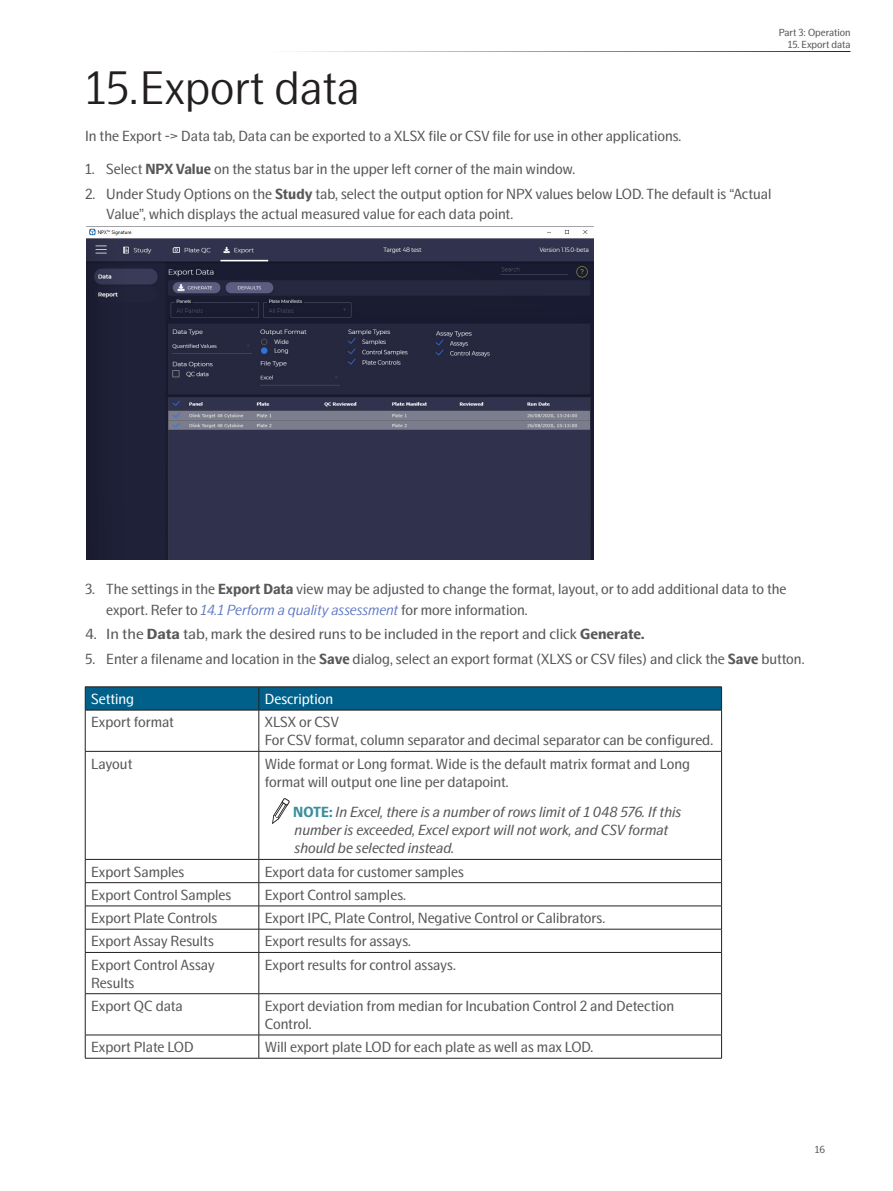
<style>
.page{position:relative;width:893px;height:1191px;background:#fff}
.page>*{position:absolute;margin:0;border:0;box-sizing:border-box;transform-origin:0 0}
.t1{font:300 48px "Swedish Gothic";color:#231f20}
.Table{font:15px/18px "Swedish Gothic";color:#57585a}
.Note{font:italic 15px/18px "Swedish Gothic";color:#57585a}
.Body{font:15px "Swedish Gothic";color:#57585a}
.Table-2{font:15px "Swedish Gothic";color:#57585a;scale:1.1 1}
.Table_head_white{font:15px "Swedish Gothic";color:#fff}
.Pagina{font:10.5px "Swedish Gothic";color:#57585a}
.s1{font-weight:700}
.s2{font-weight:300;font-style:italic;color:#5571c0}
.s3{font-weight:700;font-style:normal;color:#398e9c}
</style>
<div class="page">
<img style="left:86px;top:226px;width:508px;height:333px">
<hr style="left:85px;top:686px;width:174px;height:1px;background:#231f20">
<hr style="left:259px;top:686px;width:463px;height:1px;background:#231f20">
<svg style="left:85px;top:687px;width:637px;height:23px;background:#015d86"></svg>
<hr style="left:85px;top:710px;width:174px;height:1px;background:#231f20">
<hr style="left:85px;top:710px;width:1px;height:41px;background:#231f20">
<hr style="left:259px;top:710px;width:463px;height:1px;background:#231f20">
<hr style="left:259px;top:710px;width:1px;height:41px;background:#231f20">
<hr style="left:721px;top:710px;width:1px;height:41px;background:#231f20">
<hr style="left:85px;top:751px;width:174px;height:1px;background:#231f20">
<hr style="left:85px;top:751px;width:1px;height:108px;background:#231f20">
<hr style="left:259px;top:751px;width:463px;height:1px;background:#231f20">
<hr style="left:259px;top:751px;width:1px;height:108px;background:#231f20">
<hr style="left:721px;top:751px;width:1px;height:108px;background:#231f20">
<hr style="left:85px;top:859px;width:174px;height:1px;background:#231f20">
<hr style="left:259px;top:859px;width:463px;height:1px;background:#231f20">
<hr style="left:85px;top:882px;width:174px;height:1px;background:#231f20">
<hr style="left:259px;top:882px;width:463px;height:1px;background:#231f20">
<hr style="left:85px;top:905px;width:174px;height:1px;background:#231f20">
<hr style="left:259px;top:905px;width:463px;height:1px;background:#231f20">
<hr style="left:85px;top:929px;width:174px;height:1px;background:#231f20">
<svg style="left:85px;top:859px;width:1px;height:93px"></svg>
<hr style="left:259px;top:929px;width:463px;height:1px;background:#231f20">
<svg style="left:259px;top:859px;width:1px;height:93px"></svg>
<svg style="left:721px;top:859px;width:1px;height:93px"></svg>
<hr style="left:85px;top:952px;width:174px;height:1px;background:#231f20">
<hr style="left:85px;top:952px;width:1px;height:41px;background:#231f20">
<hr style="left:259px;top:952px;width:463px;height:1px;background:#231f20">
<hr style="left:259px;top:952px;width:1px;height:41px;background:#231f20">
<hr style="left:721px;top:952px;width:1px;height:41px;background:#231f20">
<hr style="left:85px;top:993px;width:174px;height:1px;background:#231f20">
<hr style="left:85px;top:994px;width:1px;height:40px;background:#231f20">
<hr style="left:259px;top:993px;width:463px;height:1px;background:#231f20">
<hr style="left:259px;top:994px;width:1px;height:40px;background:#231f20">
<hr style="left:721px;top:994px;width:1px;height:40px;background:#231f20">
<hr style="left:85px;top:1034px;width:174px;height:1px;background:#231f20">
<svg style="left:85px;top:1035px;width:1px;height:23px"></svg>
<hr style="left:259px;top:1034px;width:463px;height:1px;background:#231f20">
<svg style="left:259px;top:1035px;width:1px;height:23px"></svg>
<svg style="left:721px;top:1035px;width:1px;height:23px"></svg>
<hr style="left:85px;top:1058px;width:174px;height:1px;background:#231f20">
<hr style="left:259px;top:1058px;width:463px;height:1px;background:#231f20">
<svg style="left:272px;top:798px;width:17px;height:25px"></svg>
<p class="t1" style="left:85px;top:60px;width:276px">15.Export data</p>
<p class="Body" style="left:85px;top:128px;width:598px">In the Export -&gt; Data tab, Data can be exported to a XLSX file or CSV file for use in other applications.</p>
<p class="Table" style="left:85px;top:160px;width:492px">1. Select <span class="s1">NPX Value</span> on the status bar in the upper left corner of the main window.</p>
<p class="Table" style="left:106px;top:183px;width:667px;line-height:20.2px;text-indent:-21px">2. Under Study Options on the <span class="s1">Study</span> tab, select the output option for NPX values below LOD. The default is “Actual<br>Value”, which displays the actual measured value for each data point.</p>
<p class="Pagina" style="left:779px;top:26px;width:73px">Part 3: Operation</p>
<p class="Pagina" style="left:788px;top:39px;width:64px">15. Export data</p>
<p class="Table" style="left:106px;top:579px;width:682px;line-height:20.2px;text-indent:-21px">3. The settings in the <span class="s1">Export Data</span> view may be adjusted to change the format, layout, or to add additional data to the export. Refer to <span class="s2">14.1 Perform a quality assessment</span> for more information.</p>
<p class="Table-2" style="left:85px;top:625px;width:510px">4. In the <span class="s1">Data</span> tab, mark the desired runs to be included in the report and click <span class="s1">Generate.</span></p>
<p class="Table" style="left:85px;top:649px;width:721px">5. Enter a filename and location in the <span class="s1">Save</span> dialog, select an export format (XLXS or CSV files) and click the <span class="s1">Save</span> button.</p>
<p class="Table_head_white" style="left:91px;top:690px;width:44px">Setting</p>
<p class="Table_head_white" style="left:265px;top:690px;width:70px">Description</p>
<p class="Table" style="left:91px;top:713px;width:84px">Export format</p>
<p class="Table" style="left:265px;top:713px;width:76px">XLSX or CSV</p>
<p class="Table" style="left:265px;top:731px;width:450px">For CSV format, column separator and decimal separator can be configured.</p>
<p class="Table" style="left:91px;top:754px;width:43px">Layout</p>
<p class="Table" style="left:265px;top:754px;width:427px">Wide format or Long format. Wide is the default matrix format and Long format will output one line per datapoint.</p>
<p class="Note" style="left:293px;top:803px;width:389px"><span class="s3">NOTE:</span> In Excel, there is a number of rows limit of 1 048 576. If this number is exceeded, Excel export will not work, and CSV format should be selected instead.</p>
<p class="Table" style="left:91px;top:862px;width:95px">Export Samples</p>
<p class="Table" style="left:265px;top:862px;width:201px">Export data for customer samples</p>
<p class="Table" style="left:91px;top:885px;width:142px">Export Control Samples</p>
<p class="Table" style="left:265px;top:885px;width:143px">Export Control samples.</p>
<p class="Table" style="left:91px;top:908px;width:128px">Export Plate Controls</p>
<p class="Table" style="left:265px;top:908px;width:342px">Export IPC, Plate Control, Negative Control or Calibrators.</p>
<p class="Table" style="left:91px;top:932px;width:124px">Export Assay Results</p>
<p class="Table" style="left:265px;top:932px;width:148px">Export results for assays.</p>
<p class="Table" style="left:91px;top:955px;width:125px">Export Control Assay<br>Results</p>
<p class="Table" style="left:265px;top:955px;width:193px">Export results for control assays.</p>
<p class="Table" style="left:91px;top:996px;width:93px">Export QC data</p>
<p class="Table" style="left:265px;top:996px;width:411px">Export deviation from median for Incubation Control 2 and Detection<br>Control.</p>
<p class="Table" style="left:91px;top:1037px;width:104px">Export Plate LOD</p>
<p class="Table" style="left:265px;top:1037px;width:330px">Will export plate LOD for each plate as well as max LOD.</p>
<p class="Pagina" style="left:815px;top:1143px;width:12px">16</p>
</div>
